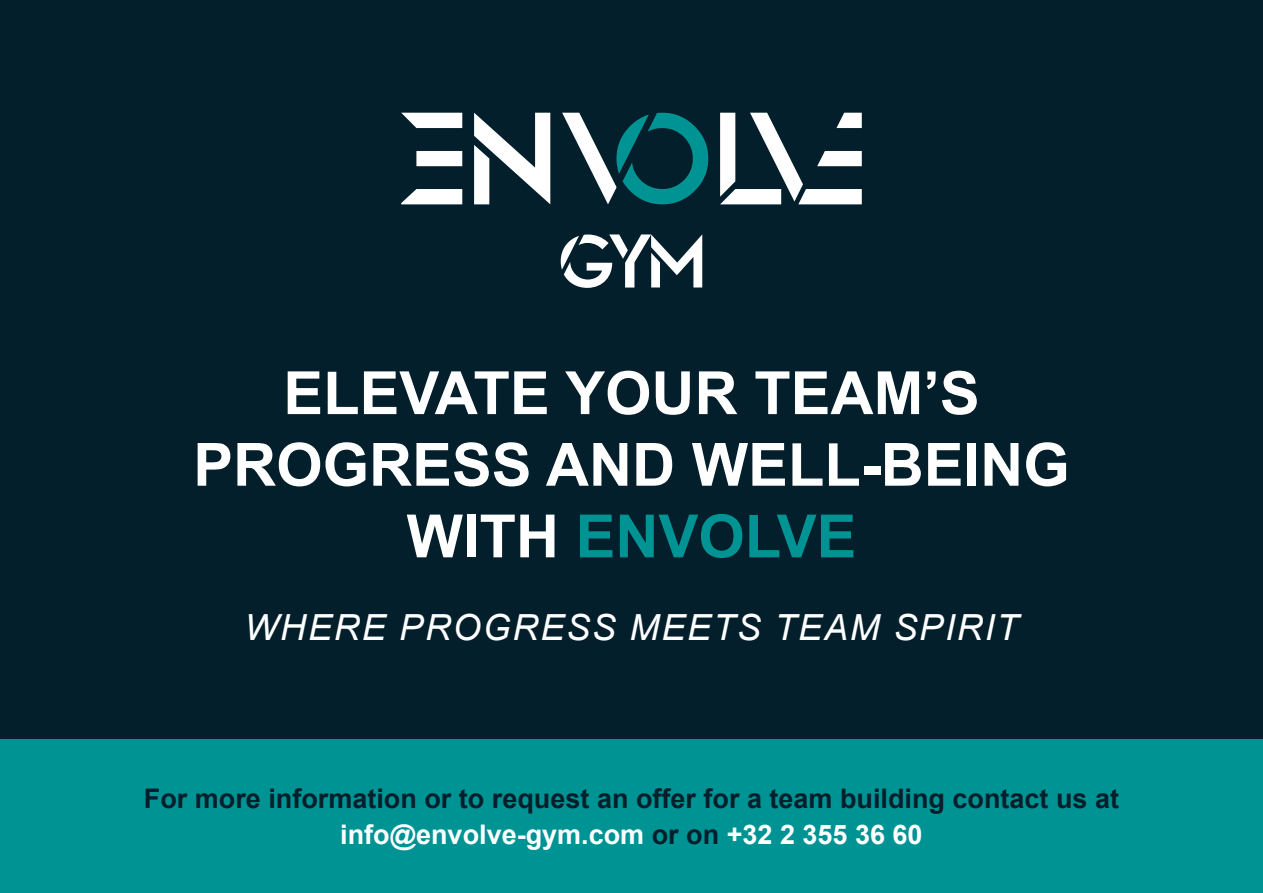
<style>
.page{position:relative;width:1263px;height:893px;background:#021f2b}
.page>*{position:absolute;margin:0;border:0;box-sizing:border-box;transform-origin:0 0}
.t1{font:700 59.7px/71.6px "Arial";color:#fff;text-align:center}
.t2{font:italic 36px "Arial";letter-spacing:.05em;color:#fff}
.t3{font:700 27px/36px "Arial";color:#021f2b;text-align:center}
.s1{color:#009394}
.s2{color:#fff}
</style>
<div class="page">
<div style="left:0;top:740px;width:1263px;height:153px;background:#009394"></div>
<svg style="left:401px;top:113px;width:61px;height:91px"></svg>
<svg style="left:562px;top:113px;width:146px;height:91px"></svg>
<svg style="left:720px;top:113px;width:142px;height:91px"></svg>
<svg style="left:474px;top:113px;width:76px;height:91px"></svg>
<svg style="left:561px;top:234px;width:141px;height:54px"></svg>
<h1 class="t1" style="left:193px;top:359px;width:878px">ELEVATE YOUR TEAM’S<br>PROGRESS AND WELL-BEING<br>WITH <span class="s1">ENVOLVE</span></h1>
<h2 class="t2" style="left:244px;top:604px;width:775px">WHERE PROGRESS MEETS TEAM SPIRIT</h2>
<p class="t3" style="left:144px;top:782px;width:977px">For more information or to request an offer for a team building contact us at <span class="s2">info@envolve-gym.com</span> or on <span class="s2">+32 2 355 36 60</span></p>
</div>
